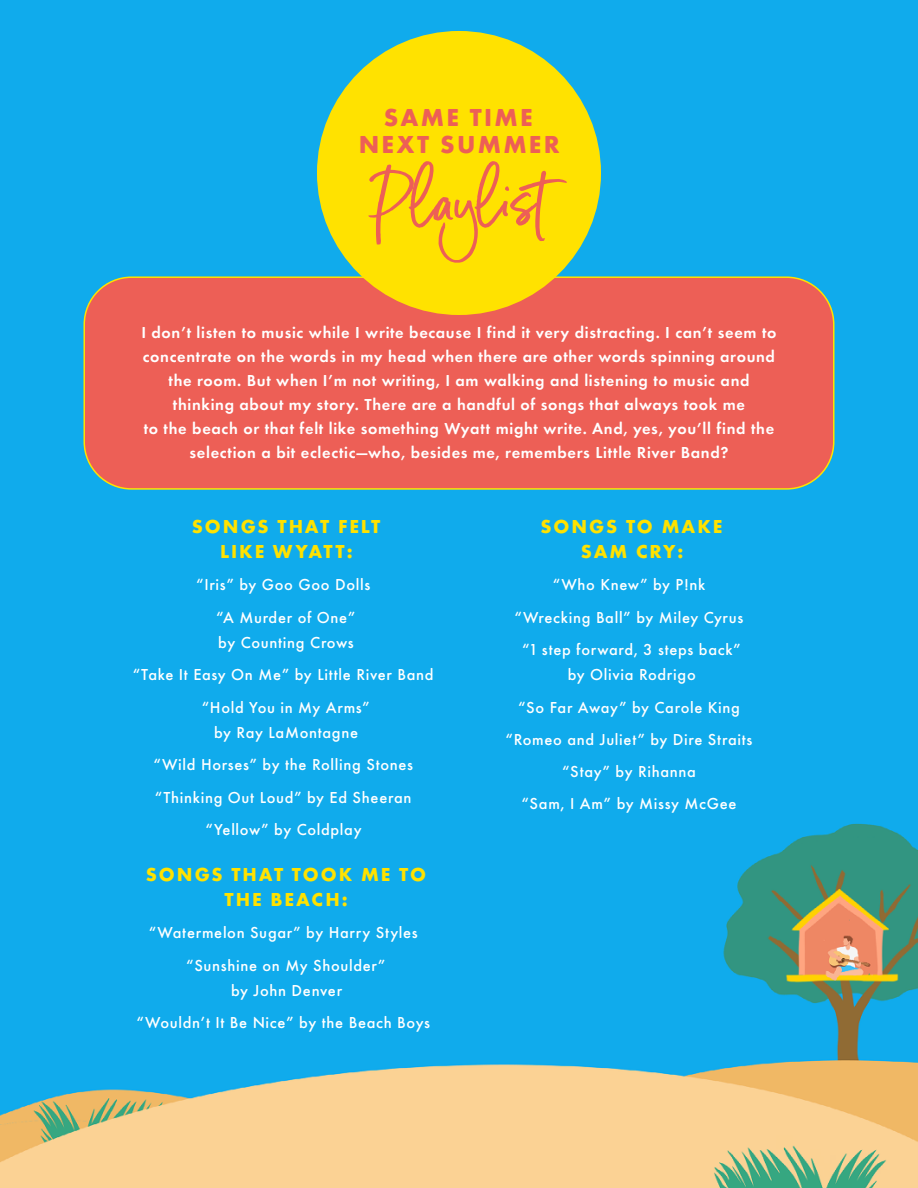
<style>
.page{position:relative;width:918px;height:1188px;background:#fff}
.page>*{position:absolute;margin:0;border:0;box-sizing:border-box;transform-origin:0 0}
.t1{font:112.5px "Backlash Script";color:#ed5f56}
.t2{font:700 25.5px/27px "Futura Round";letter-spacing:.09em;color:#ed5f56;text-align:center}
.t3{font:700 19.5px/25.5px "Futura Round";letter-spacing:.1em;color:#ffe200;text-align:center}
.t4{font:500 16.5px/25.5px "Futura Round";letter-spacing:.04em;color:#fff;text-align:center}
.t5{font:600 16.5px/24px "Futura Round";letter-spacing:.04em;color:#fff;text-align:center}
</style>
<div class="page">
<img style="left:0;top:0;width:918px;height:1188px">
<div style="left:84px;top:277px;width:750px;height:212px;background:#ed5f56;border-radius:47px"></div>
<div style="left:83px;top:276px;width:752px;height:214px;border:2px solid #ffe200;border-radius:47px"></div>
<div style="left:317px;top:31px;width:284px;height:284px;background:#ffe200;border-radius:50%"></div>
<p class="t2" style="left:359px;top:102px;width:203px">SAME TIME<br>NEXT SUMMER</p>
<p class="t1" style="left:372px;top:146px;width:176px">Playlist</p>
<p class="t5" style="left:141px;top:319px;width:637px">I don’t listen to music while I write because I find it very distracting. I can’t seem to concentrate on the words in my head when there are other words spinning around the room. But when I’m not writing, I am walking and listening to music and thinking about my story. There are a handful of songs that always took me<br>to the beach or that felt like something Wyatt might write. And, yes, you’ll find the selection a bit eclectic—who, besides me, remembers Little River Band?</p>
<p class="t3" style="left:192px;top:512px;width:190px">SONGS THAT FELT<br>LIKE WYATT:</p>
<p class="t4" style="left:196px;top:571px;width:176px">“Iris” by Goo Goo Dolls</p>
<p class="t4" style="left:216px;top:603px;width:141px;text-align:left">“A Murder of One” by Counting Crows</p>
<p class="t4" style="left:133px;top:661px;width:302px">“Take It Easy On Me” by Little River Band</p>
<p class="t4" style="left:202px;top:693px;width:170px">“Hold You in My Arms” by Ray LaMontagne</p>
<p class="t4" style="left:153px;top:751px;width:261px">“Wild Horses” by the Rolling Stones</p>
<p class="t4" style="left:155px;top:783px;width:258px">“Thinking Out Loud” by Ed Sheeran</p>
<p class="t4" style="left:206px;top:815px;width:158px">“Yellow” by Coldplay</p>
<p class="t3" style="left:146px;top:860px;width:282px">SONGS THAT TOOK ME TO<br>THE BEACH:</p>
<p class="t4" style="left:149px;top:919px;width:271px">“Watermelon Sugar” by Harry Styles</p>
<p class="t4" style="left:186px;top:951px;width:201px">“Sunshine on My Shoulder” by John Denver</p>
<p class="t4" style="left:137px;top:1009px;width:295px">“Wouldn’t It Be Nice” by the Beach Boys</p>
<p class="t3" style="left:540px;top:512px;width:183px">SONGS TO MAKE<br>SAM CRY:</p>
<p class="t4" style="left:553px;top:571px;width:154px">“Who Knew” by P!nk</p>
<p class="t4" style="left:515px;top:603px;width:230px">“Wrecking Ball” by Miley Cyrus</p>
<p class="t4" style="left:522px;top:635px;width:220px">“1 step forward, 3 steps back” by Olivia Rodrigo</p>
<p class="t4" style="left:518px;top:693px;width:223px">“So Far Away” by Carole King</p>
<p class="t4" style="left:505px;top:725px;width:249px">“Romeo and Juliet” by Dire Straits</p>
<p class="t4" style="left:562px;top:757px;width:135px">“Stay” by Rihanna</p>
<p class="t4" style="left:521px;top:790px;width:217px">“Sam, I Am” by Missy McGee</p>
</div>
